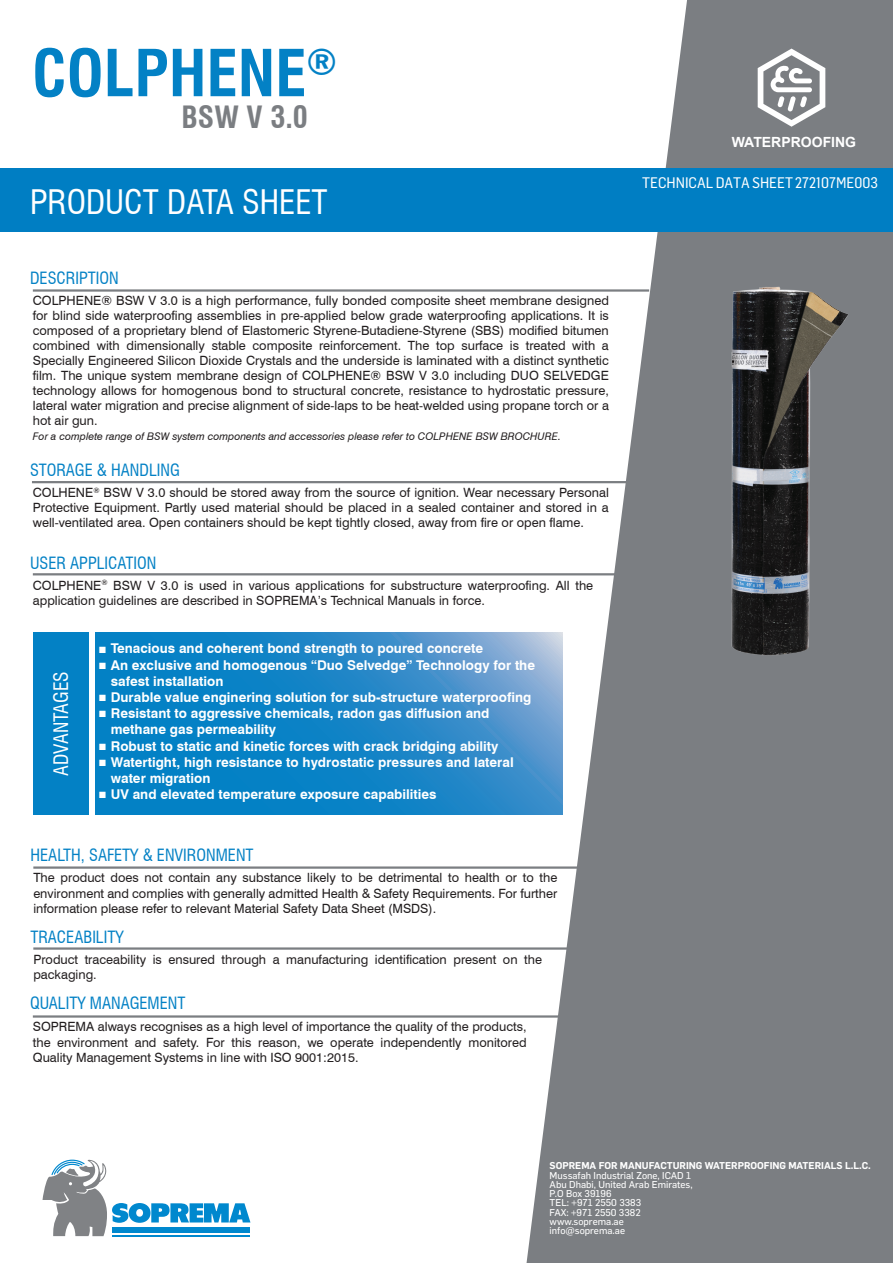
<style>
.page{position:relative;width:893px;height:1263px;background:#fff}
.page>*{position:absolute;margin:0;border:0;box-sizing:border-box;transform-origin:0 0}
.t1{font:700 condensed 63px "Swiss 721 BT";color:#0381c5}
.t2{font:condensed 33px "Swiss 721 BT";color:#fff}
.t3{font:700 condensed 30px "Swiss 721 BT";color:#7b7e82}
.t4{font:condensed 19.5px "Swiss 721 BT";color:#fff}
.t5{font:condensed 16.5px "Swiss 721 BT";color:#0381c5}
.t6{font:15px "Flama Semicondensed Basic";color:#fff}
.t7{font:700 13.95px "Arial";color:#fff}
.t8{font:700 13.5px/16.2px "Swiss 721 BT";color:#fff}
.t9{font:12.75px/15px "Swiss 721 BT";color:#231f20;text-align:justify}
.t10{font:italic 10.5px "Swiss 721 BT";color:#231f20}
.t11{font:9.75px/9.3px "Flama Basic";color:#fff}
.t12{font:600 9.75px "Flama";color:#fff}
.s1{font-family:"Times New Roman"}
</style>
<div class="page">
<svg style="left:526px;top:0;width:367px;height:1263px;fill:#7b7e82"></svg>
<div style="left:0;top:168px;width:893px;height:63px;background:#007ec3"></div>
<hr style="left:33px;top:289px;width:616px;height:3px;background:#7b7e82">
<svg style="left:43px;top:1159px;width:207px;height:77px"></svg>
<hr style="left:32px;top:481px;width:616px;height:2px;background:#7b7e82">
<hr style="left:33px;top:573px;width:616px;height:2px;background:#7b7e82">
<hr style="left:33px;top:866px;width:617px;height:3px;background:#7b7e82">
<hr style="left:33px;top:947px;width:617px;height:3px;background:#7b7e82">
<hr style="left:33px;top:1015px;width:616px;height:3px;background:#7b7e82">
<div style="left:34px;top:632px;width:55px;height:183px;background:#0381c5"></div>
<svg style="left:96px;top:632px;width:467px;height:183px;background:#2289c8"></svg>
<svg style="left:758px;top:49px;width:67px;height:78px"></svg>
<img style="left:717px;top:280px;width:139px;height:383px">
<h1 class="t1" style="left:32px;top:36px;width:306px">COLPHENE<sup>®</sup></h1>
<h3 class="t3" style="left:182px;top:99px;width:128px">BSW V 3.0</h3>
<h2 class="t2" style="left:30px;top:182px;width:299px">PRODUCT DATA SHEET</h2>
<p class="t5" style="left:30px;top:268px;width:90px">DESCRIPTION</p>
<p class="t9" style="left:33px;top:293px;width:578px">COLPHENE® BSW V 3.0 is a high performance, fully bonded composite sheet membrane designed for blind side waterproofing assemblies in pre-applied below grade waterproofing applications. It is composed of a proprietary blend of Elastomeric Styrene-Butadiene-Styrene (SBS) modified bitumen combined with dimensionally stable composite reinforcement. The top surface is treated with a Specially Engineered Silicon Dioxide Crystals and the underside is laminated with a distinct synthetic film. The unique system membrane design of COLPHENE® BSW V 3.0 including DUO SELVEDGE technology allows for homogenous bond to structural concrete, resistance to hydrostatic pressure, lateral water migration and precise alignment of side-laps to be heat-welded using propane torch or a hot air gun.</p>
<p class="t10" style="left:33px;top:430px;width:530px">For a complete range of BSW system components and accessories please refer to COLPHENE BSW BROCHURE.</p>
<p class="t5" style="left:30px;top:460px;width:151px">STORAGE &amp; HANDLING</p>
<p class="t9" style="left:33px;top:485px;width:578px">COLHENE<sup>®</sup> BSW V 3.0 should be stored away from the source of ignition. Wear necessary Personal Protective Equipment. Partly used material should be placed in a sealed container and stored in a well-ventilated area. Open containers should be kept tightly closed, away from fire or open flame.</p>
<p class="t5" style="left:30px;top:553px;width:128px">USER APPLICATION</p>
<p class="t9" style="left:33px;top:577px;width:562px">COLPHENE<sup>®</sup> BSW V 3.0 is used in various applications for substructure waterproofing. All the application guidelines are described in SOPREMA’s Technical Manuals in force.</p>
<h3 class="t4" style="left:49px;top:776px;width:106px;rotate:-90deg">ADVANTAGES</h3>
<p class="t8" style="left:99px;top:640px;width:386px"><span class="s1">■</span> Tenacious and coherent bond strength to poured concrete</p>
<p class="t8" style="left:111px;top:656px;width:426px;text-indent:-12px"><span class="s1">■</span> An exclusive and homogenous “Duo Selvedge” Technology for the safest installation</p>
<p class="t8" style="left:99px;top:689px;width:434px"><span class="s1">■</span> Durable value enginering solution for sub-structure waterproofing</p>
<p class="t8" style="left:111px;top:705px;width:380px;text-indent:-12px"><span class="s1">■</span> Resistant to aggressive chemicals, radon gas diffusion and methane gas permeability</p>
<p class="t8" style="left:99px;top:737px;width:401px"><span class="s1">■</span> Robust to static and kinetic forces with crack bridging ability</p>
<p class="t8" style="left:111px;top:754px;width:404px;text-indent:-12px"><span class="s1">■</span> Watertight, high resistance to hydrostatic pressures and lateral water migration</p>
<p class="t8" style="left:99px;top:786px;width:340px"><span class="s1">■</span> UV and elevated temperature exposure capabilities</p>
<p class="t5" style="left:31px;top:845px;width:225px">HEALTH, SAFETY &amp; ENVIRONMENT</p>
<p class="t9" style="left:33px;top:870px;width:525px">The product does not contain any substance likely to be detrimental to health or to the environment and complies with generally admitted Health &amp; Safety Requirements. For further information please refer to relevant Material Safety Data Sheet (MSDS).</p>
<p class="t5" style="left:31px;top:927px;width:95px">TRACEABILITY</p>
<p class="t9" style="left:33px;top:952px;width:510px">Product traceability is ensured through a manufacturing identification present on the packaging.</p>
<p class="t5" style="left:30px;top:993px;width:157px">QUALITY MANAGEMENT</p>
<p class="t9" style="left:33px;top:1019px;width:495px">SOPREMA always recognises as a high level of importance the quality of the products, the environment and safety. For this reason, we operate independently monitored Quality Management Systems in line with ISO 9001:2015.</p>
<p class="t7" style="left:732px;top:133px;width:126px">WATERPROOFING</p>
<p class="t6" style="left:642px;top:173px;width:237px">TECHNICAL DATA SHEET 272107ME003</p>
<p class="t12" style="left:550px;top:1159px;width:323px">SOPREMA FOR MANUFACTURING WATERPROOFING MATERIALS L.L.C.</p>
<p class="t11" style="left:550px;top:1170px;width:145px">Mussafah Industrial Zone, ICAD 1<br>Abu Dhabi, United Arab Emirates,<br>P.O Box 39196<br>TEL: +971 2550 3383<br>FAX: +971 2550 3382 www.soprema.ae info@soprema.ae</p>
</div>
